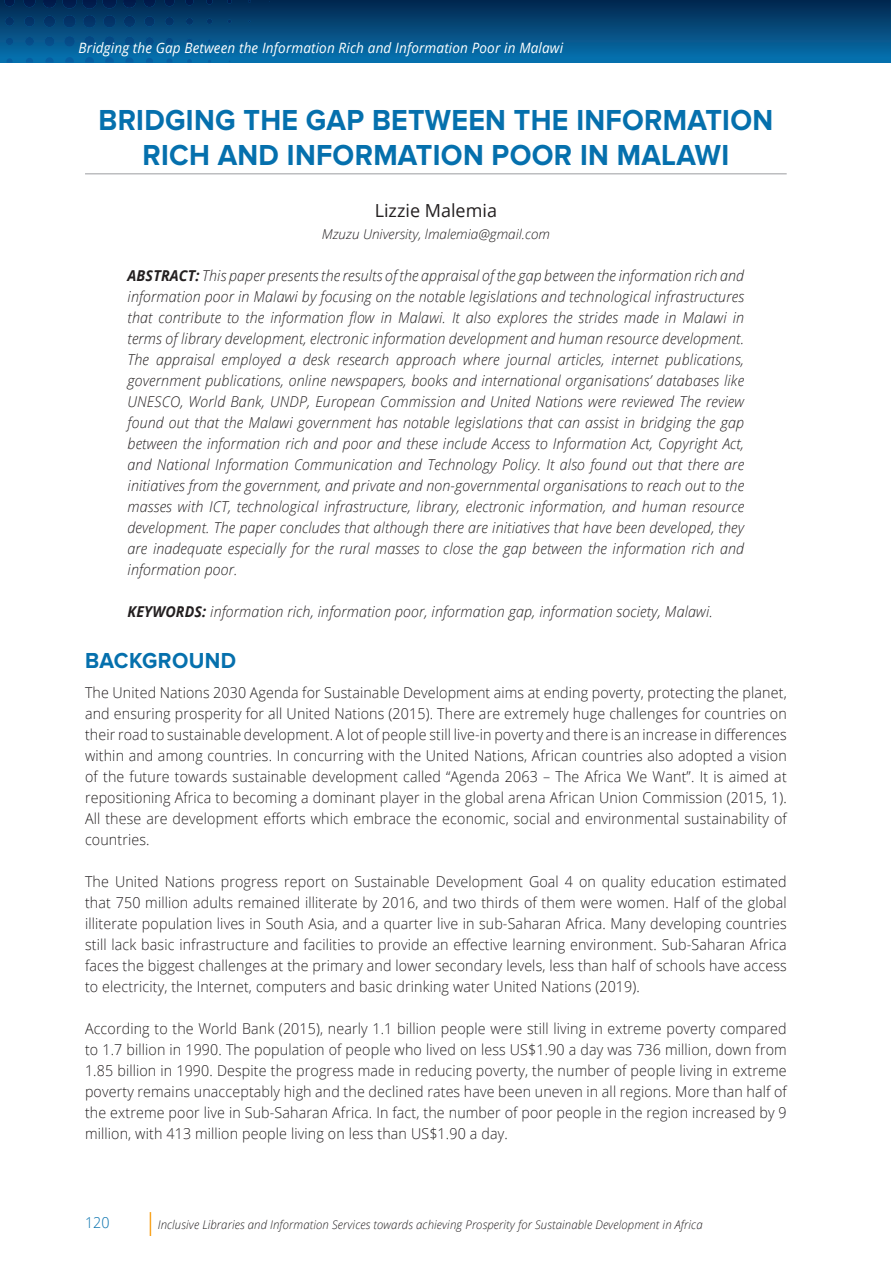
<style>
.page{position:relative;width:893px;height:1263px;background:#fff}
.page>*{position:absolute;margin:0;border:0;box-sizing:border-box;transform-origin:0 0}
.t1{font:700 30px/34.5px "Proxima Nova";letter-spacing:.01em;color:#0570ad;text-align:center;scale:.95 1}
.t2{font:700 22.5px "Proxima Nova";letter-spacing:.02em;color:#0570ad;scale:.95 1}
.t3{font:18px "Open Sans";color:#231f20}
.t4{font:300 15px/21px "Open Sans";letter-spacing:.01em;color:#231f20;text-align:justify;scale:.95 1}
.t5{font:italic 300 15px/21px "Open Sans";letter-spacing:.01em;color:#231f20;text-align:justify;scale:.95 1}
.t6{font:300 15px "Open Sans";color:#0570ad;scale:.95 1}
.t7{font:italic 14.25px "Open Sans";letter-spacing:.01em;color:#fff;scale:.95 1}
.t8{font:italic 300 13.5px "Open Sans";color:#231f20}
.t9{font:italic 300 12px "Open Sans";letter-spacing:.01em;color:#231f20;scale:.95 1}
.s1{font-weight:700}
</style>
<div class="page">
<div style="left:0;top:0;width:891px;height:62px;background:linear-gradient(to bottom,#03264d,#0772b0)"></div>
<svg style="left:187px;top:59px;width:5px;height:3px"></svg>
<svg style="left:167px;top:58px;width:5px;height:4px"></svg>
<svg style="left:146px;top:58px;width:7px;height:4px"></svg>
<svg style="left:126px;top:57px;width:7px;height:5px"></svg>
<svg style="left:105px;top:57px;width:9px;height:5px"></svg>
<svg style="left:85px;top:57px;width:9px;height:5px"></svg>
<svg style="left:65px;top:57px;width:9px;height:5px"></svg>
<svg style="left:46px;top:57px;width:8px;height:5px"></svg>
<svg style="left:26px;top:58px;width:7px;height:4px"></svg>
<svg style="left:7px;top:58px;width:6px;height:4px"></svg>
<svg style="left:207px;top:39px;width:5px;height:5px"></svg>
<svg style="left:187px;top:38px;width:6px;height:6px"></svg>
<svg style="left:166px;top:38px;width:7px;height:7px"></svg>
<svg style="left:145px;top:37px;width:9px;height:9px"></svg>
<svg style="left:125px;top:37px;width:9px;height:9px"></svg>
<svg style="left:104px;top:36px;width:11px;height:11px"></svg>
<svg style="left:84px;top:36px;width:11px;height:11px"></svg>
<svg style="left:64px;top:36px;width:11px;height:11px"></svg>
<svg style="left:45px;top:36px;width:9px;height:10px"></svg>
<svg style="left:25px;top:37px;width:9px;height:9px"></svg>
<svg style="left:6px;top:38px;width:7px;height:7px"></svg>
<svg style="left:207px;top:19px;width:5px;height:5px"></svg>
<svg style="left:186px;top:18px;width:7px;height:7px"></svg>
<svg style="left:165px;top:17px;width:9px;height:9px"></svg>
<svg style="left:144px;top:16px;width:11px;height:11px"></svg>
<svg style="left:124px;top:16px;width:11px;height:11px"></svg>
<svg style="left:103px;top:15px;width:13px;height:13px"></svg>
<svg style="left:83px;top:15px;width:13px;height:13px"></svg>
<svg style="left:63px;top:15px;width:13px;height:13px"></svg>
<svg style="left:44px;top:16px;width:11px;height:11px"></svg>
<svg style="left:24px;top:16px;width:11px;height:11px"></svg>
<svg style="left:5px;top:17px;width:9px;height:9px"></svg>
<svg style="left:227px;top:0;width:5px;height:4px"></svg>
<svg style="left:206px;top:0;width:7px;height:5px"></svg>
<svg style="left:186px;top:0;width:8px;height:5px"></svg>
<svg style="left:165px;top:0;width:9px;height:6px"></svg>
<svg style="left:144px;top:0;width:11px;height:7px"></svg>
<svg style="left:123px;top:0;width:13px;height:8px"></svg>
<img style="left:102px;top:0;width:15px;height:8px">
<img style="left:82px;top:0;width:15px;height:9px">
<img style="left:62px;top:0;width:15px;height:9px">
<svg style="left:43px;top:0;width:13px;height:8px"></svg>
<svg style="left:24px;top:0;width:11px;height:7px"></svg>
<svg style="left:150px;top:1212px;width:1px;height:24px"></svg>
<hr style="left:85px;top:173px;width:702px;height:1px;background:#bcbdc0">
<svg style="left:0;top:0;width:15px;height:6px"></svg>
<p class="t7" style="left:79px;top:38px;width:512px">Bridging the Gap Between the Information Rich and Information Poor in Malawi</p>
<h1 class="t1" style="left:98px;top:103px;width:712px">BRIDGING THE GAP BETWEEN THE INFORMATION<br>RICH AND INFORMATION POOR IN MALAWI</h1>
<p class="t3" style="left:375px;top:198px;width:124px">Lizzie Malemia</p>
<p class="t8" style="left:322px;top:225px;width:230px">Mzuzu University, lmalemia@gmail.com</p>
<p class="t5" style="left:128px;top:265px;width:650px"><span class="s1">ABSTRACT:</span> This paper presents the results of the appraisal of the gap between the information rich and information poor in Malawi by focusing on the notable legislations and technological infrastructures that contribute to the information flow in Malawi. It also explores the strides made in Malawi in terms of library development, electronic information development and human resource development.<br>The appraisal employed a desk research approach where journal articles, internet publications, government publications, online newspapers, books and international organisations’ databases like UNESCO, World Bank, UNDP, European Commission and United Nations were reviewed The review found out that the Malawi government has notable legislations that can assist in bridging the gap between the information rich and poor and these include Access to Information Act, Copyright Act, and National Information Communication and Technology Policy. It also found out that there are initiatives from the government, and private and non-governmental organisations to reach out to the masses with ICT, technological infrastructure, library, electronic information, and human resource development. The paper concludes that although there are initiatives that have been developed, they are inadequate especially for the rural masses to close the gap between the information rich and information poor.</p>
<p class="t5" style="left:128px;top:601px;width:618px"><span class="s1">KEYWORDS:</span> information rich, information poor, information gap, information society, Malawi.</p>
<h2 class="t2" style="left:85px;top:648px;width:161px">BACKGROUND</h2>
<p class="t4" style="left:85px;top:681px;width:740px">The United Nations 2030 Agenda for Sustainable Development aims at ending poverty, protecting the planet, and ensuring prosperity for all United Nations (2015). There are extremely huge challenges for countries on their road to sustainable development. A lot of people still live-in poverty and there is an increase in differences within and among countries. In concurring with the United Nations, African countries also adopted a vision of the future towards sustainable development called “Agenda 2063 – The Africa We Want”. It is aimed at repositioning Africa to becoming a dominant player in the global arena African Union Commission (2015, 1).<br>All these are development efforts which embrace the economic, social and environmental sustainability of countries.</p>
<p class="t4" style="left:85px;top:870px;width:740px">The United Nations progress report on Sustainable Development Goal 4 on quality education estimated that 750 million adults remained illiterate by 2016, and two thirds of them were women. Half of the global illiterate population lives in South Asia, and a quarter live in sub-Saharan Africa. Many developing countries still lack basic infrastructure and facilities to provide an effective learning environment. Sub-Saharan Africa faces the biggest challenges at the primary and lower secondary levels, less than half of schools have access to electricity, the Internet, computers and basic drinking water United Nations (2019).</p>
<p class="t4" style="left:85px;top:1017px;width:740px">According to the World Bank (2015), nearly 1.1 billion people were still living in extreme poverty compared to 1.7 billion in 1990. The population of people who lived on less US$1.90 a day was 736 million, down from 1.85 billion in 1990. Despite the progress made in reducing poverty, the number of people living in extreme poverty remains unacceptably high and the declined rates have been uneven in all regions. More than half of the extreme poor live in Sub-Saharan Africa. In fact, the number of poor people in the region increased by 9 million, with 413 million people living on less than US$1.90 a day.</p>
<p class="t6" style="left:85px;top:1212px;width:27px">120</p>
<p class="t9" style="left:158px;top:1216px;width:575px">Inclusive Libraries and Information Services towards achieving Prosperity for Sustainable Development in Africa</p>
</div>
